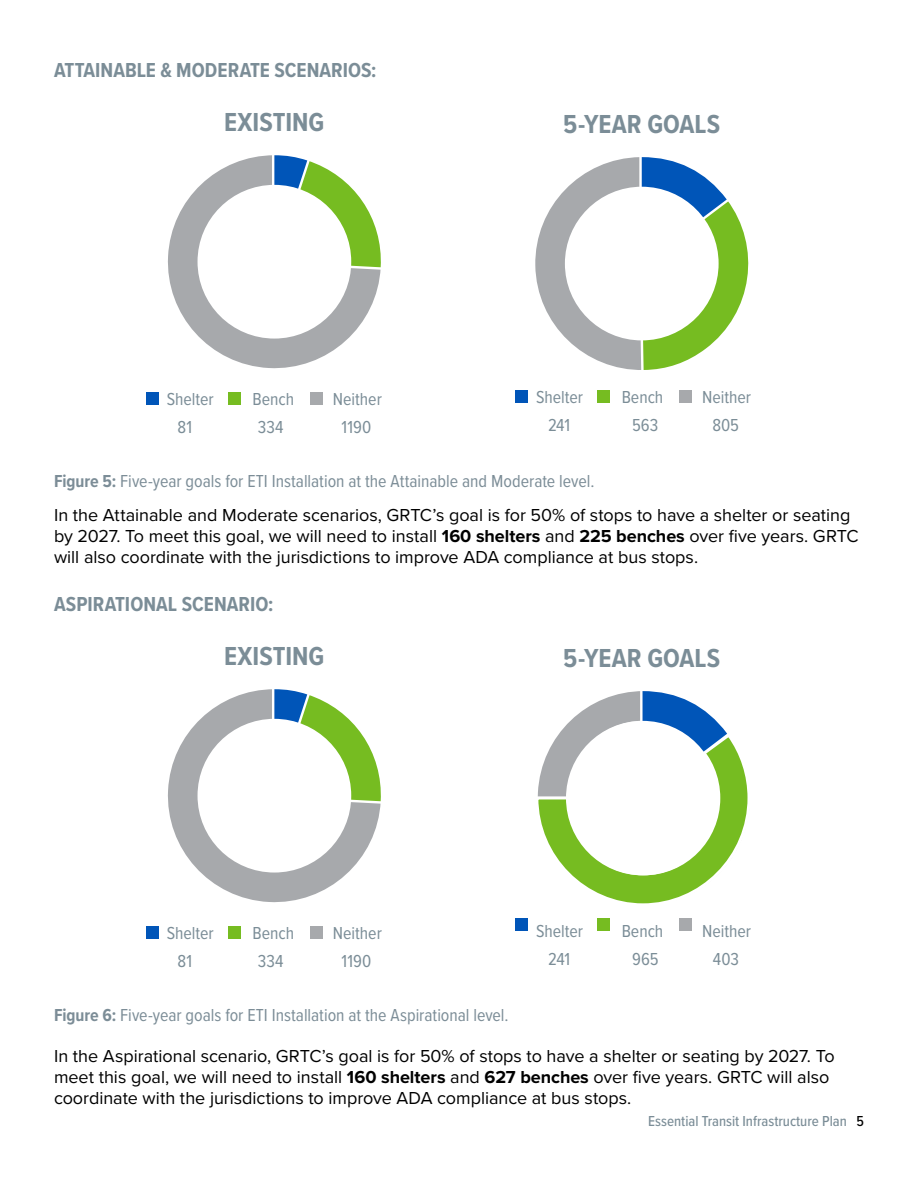
<style>
.page{position:relative;width:918px;height:1188px;background:#fff}
.page>*{position:absolute;margin:0;border:0;box-sizing:border-box;transform-origin:0 0}
.t1{font:700 27px "Proxima Nova Cond";color:#7b8d97}
.t2{font:700 21px "Proxima Nova Cond";letter-spacing:.005em;color:#7b8d97}
.Section_Heading{font:18px/21px "Proxima Nova";color:#000}
.t3{font:18px "Proxima Nova Cond";color:#7c8d97}
.t4{font:18px "Proxima Nova Cond";color:#7b8d97}
.t5{font:500 15px "Proxima Nova Cond";color:#7b8d97}
.s1{font-weight:700}
.s2{color:#000}
</style>
<div class="page">
<svg style="left:168px;top:155px;width:212px;height:214px;fill:#a7a9ac"></svg>
<svg style="left:271px;top:155px;width:110px;height:122px"></svg>
<div style="left:198px;top:185px;width:153px;height:154px;background:#fff;border-radius:50%"></div>
<div style="left:146px;top:392px;width:13px;height:13px;background:#0055b8"></div>
<div style="left:228px;top:392px;width:13px;height:13px;background:#76bc21"></div>
<div style="left:310px;top:392px;width:13px;height:13px;background:#a7a9ac"></div>
<svg style="left:535px;top:157px;width:214px;height:213px"></svg>
<div style="left:565px;top:187px;width:154px;height:153px;background:#fff;border-radius:50%"></div>
<div style="left:515px;top:390px;width:13px;height:13px;background:#0055b8"></div>
<div style="left:597px;top:390px;width:13px;height:13px;background:#76bc21"></div>
<div style="left:679px;top:390px;width:13px;height:13px;background:#a7a9ac"></div>
<svg style="left:537px;top:691px;width:211px;height:213px"></svg>
<div style="left:566px;top:721px;width:153px;height:154px;background:#fff;border-radius:50%"></div>
<svg style="left:168px;top:689px;width:212px;height:214px;fill:#a7a9ac"></svg>
<svg style="left:271px;top:689px;width:110px;height:122px"></svg>
<div style="left:198px;top:719px;width:153px;height:154px;background:#fff;border-radius:50%"></div>
<div style="left:146px;top:926px;width:13px;height:13px;background:#0055b8"></div>
<div style="left:228px;top:926px;width:13px;height:13px;background:#76bc21"></div>
<div style="left:310px;top:926px;width:13px;height:13px;background:#a7a9ac"></div>
<div style="left:515px;top:918px;width:13px;height:13px;background:#0055b8"></div>
<div style="left:597px;top:918px;width:13px;height:13px;background:#76bc21"></div>
<div style="left:679px;top:918px;width:13px;height:13px;background:#a7a9ac"></div>
<p class="t2" style="left:54px;top:54px;width:324px">ATTAINABLE &amp; MODERATE SCENARIOS:</p>
<p class="t1" style="left:224px;top:102px;width:102px">EXISTING</p>
<p class="t4" style="left:167px;top:386px;width:48px">Shelter</p>
<p class="t4" style="left:252px;top:386px;width:43px">Bench</p>
<p class="t4" style="left:333px;top:386px;width:51px">Neither</p>
<p class="t4" style="left:178px;top:413px;width:16px">81</p>
<p class="t4" style="left:258px;top:413px;width:27px">334</p>
<p class="t4" style="left:342px;top:413px;width:31px">1190</p>
<p class="t1" style="left:563px;top:104px;width:159px">5-YEAR GOALS</p>
<p class="t4" style="left:536px;top:384px;width:48px">Shelter</p>
<p class="t4" style="left:622px;top:384px;width:43px">Bench</p>
<p class="t4" style="left:702px;top:384px;width:51px">Neither</p>
<p class="t4" style="left:548px;top:411px;width:24px">241</p>
<p class="t4" style="left:632px;top:411px;width:28px">563</p>
<p class="t4" style="left:712px;top:411px;width:28px">805</p>
<p class="t3" style="left:54px;top:467px;width:542px"><span class="s1">Figure 5:</span> Five-year goals for ETI Installation at the Attainable and Moderate level.</p>
<p class="Section_Heading" style="left:54px;top:503px;width:806px">In the Attainable and Moderate scenarios, GRTC’s goal is for 50% of stops to have a shelter or seating by 2027. To meet this goal, we will need to install <span class="s1">160 shelters</span> and <span class="s1">225 benches</span> over five years. GRTC will also coordinate with the jurisdictions to improve ADA compliance at bus stops.</p>
<p class="t2" style="left:54px;top:588px;width:221px">ASPIRATIONAL SCENARIO:</p>
<p class="t1" style="left:224px;top:636px;width:102px">EXISTING</p>
<p class="t4" style="left:167px;top:919px;width:48px">Shelter</p>
<p class="t4" style="left:252px;top:919px;width:43px">Bench</p>
<p class="t4" style="left:333px;top:919px;width:51px">Neither</p>
<p class="t4" style="left:178px;top:947px;width:16px">81</p>
<p class="t4" style="left:258px;top:947px;width:27px">334</p>
<p class="t4" style="left:342px;top:947px;width:31px">1190</p>
<p class="t1" style="left:563px;top:638px;width:159px">5-YEAR GOALS</p>
<p class="t4" style="left:536px;top:918px;width:48px">Shelter</p>
<p class="t4" style="left:622px;top:918px;width:43px">Bench</p>
<p class="t4" style="left:702px;top:918px;width:51px">Neither</p>
<p class="t4" style="left:548px;top:945px;width:24px">241</p>
<p class="t4" style="left:632px;top:945px;width:28px">965</p>
<p class="t4" style="left:713px;top:945px;width:28px">403</p>
<p class="t3" style="left:54px;top:1001px;width:456px"><span class="s1">Figure 6:</span> Five-year goals for ETI Installation at the Aspirational level.</p>
<p class="Section_Heading" style="left:54px;top:1045px;width:782px">In the Aspirational scenario, GRTC’s goal is for 50% of stops to have a shelter or seating by 2027. To meet this goal, we will need to install <span class="s1">160 shelters</span> and <span class="s1">627 benches</span> over five years. GRTC will also coordinate with the jurisdictions to improve ADA compliance at bus stops.</p>
<p class="t5" style="left:648px;top:1110px;width:217px">Essential Transit Infrastructure Plan <span class="s2">5</span></p>
</div>
